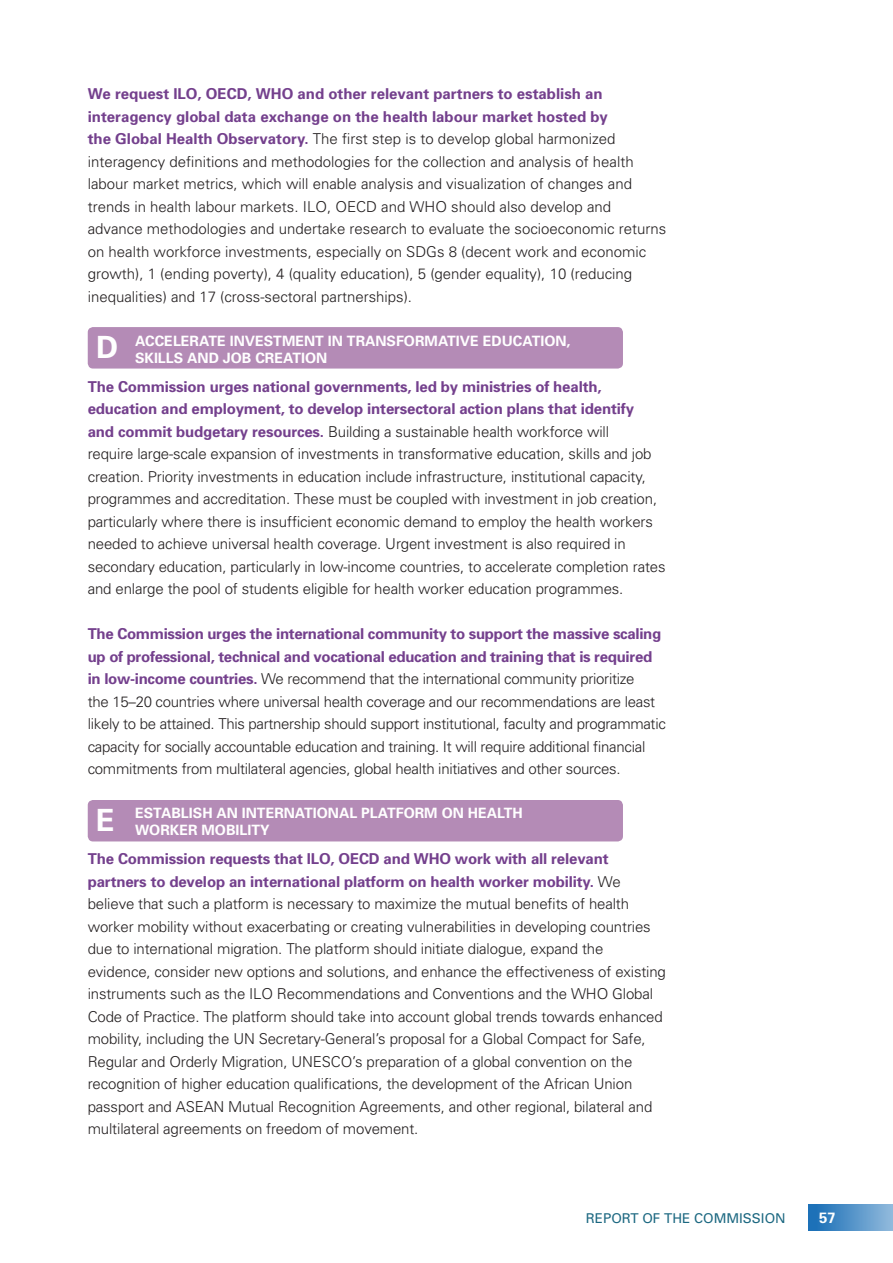
<style>
.page{position:relative;width:893px;height:1263px;background:#fff}
.page>*{position:absolute;margin:0;border:0;box-sizing:border-box;transform-origin:0 0}
.t1{font:700 30.6px "Univers";color:#fff}
.t2{font:300 15px/22.5px "Univers";letter-spacing:-.01em;color:#231f20}
.t3{font:700 15px "Univers";color:#fff}
.t4{font:700 14.25px/17.1px "Univers";color:#fff}
.t5{font:13.5px "Univers";color:#1c6881}
.s1{font-weight:700;color:#74408d}
</style>
<div class="page">
<div style="left:808px;top:1204px;width:85px;height:27px;background:linear-gradient(to right,#136ab5,#92badc)"></div>
<div style="left:88px;top:800px;width:535px;height:41px;background:#b48bb6;border-radius:5px"></div>
<div style="left:88px;top:327px;width:535px;height:42px;background:#b48bb6;border-radius:5px"></div>
<p class="t2" style="left:88px;top:82px;width:580px"><span class="s1">We request ILO, OECD, WHO and other relevant partners to establish an interagency global data exchange on the health labour market hosted by<br>the Global Health Observatory.</span> The first step is to develop global harmonized interagency definitions and methodologies for the collection and analysis of health labour market metrics, which will enable analysis and visualization of changes and trends in health labour markets. ILO, OECD and WHO should also develop and advance methodologies and undertake research to evaluate the socioeconomic returns on health workforce investments, especially on SDGs 8 (decent work and economic growth), 1 (ending poverty), 4 (quality education), 5 (gender equality), 10 (reducing inequalities) and 17 (cross-sectoral partnerships).</p>
<p class="t4" style="left:135px;top:332px;width:437px">ACCELERATE INVESTMENT IN TRANSFORMATIVE EDUCATION,<br>SKILLS AND JOB CREATION</p>
<p class="t2" style="left:88px;top:375px;width:579px"><span class="s1">The Commission urges national governments, led by ministries of health, education and employment, to develop intersectoral action plans that identify<br>and commit budgetary resources.</span> Building a sustainable health workforce will<br>require large-scale expansion of investments in transformative education, skills and job creation. Priority investments in education include infrastructure, institutional capacity, programmes and accreditation. These must be coupled with investment in job creation, particularly where there is insufficient economic demand to employ the health workers needed to achieve universal health coverage. Urgent investment is also required in secondary education, particularly in low-income countries, to accelerate completion rates and enlarge the pool of students eligible for health worker education programmes.</p>
<p class="t2" style="left:88px;top:622px;width:580px"><span class="s1">The Commission urges the international community to support the massive scaling up of professional, technical and vocational education and training that is required in low-income countries.</span> We recommend that the international community prioritize<br>the 15–20 countries where universal health coverage and our recommendations are least likely to be attained. This partnership should support institutional, faculty and programmatic capacity for socially accountable education and training. It will require additional financial commitments from multilateral agencies, global health initiatives and other sources.</p>
<p class="t4" style="left:135px;top:804px;width:389px">ESTABLISH AN INTERNATIONAL PLATFORM ON HEALTH<br>WORKER MOBILITY</p>
<p class="t2" style="left:88px;top:847px;width:580px"><span class="s1">The Commission requests that ILO, OECD and WHO work with all relevant partners to develop an international platform on health worker mobility.</span> We believe that such a platform is necessary to maximize the mutual benefits of health worker mobility without exacerbating or creating vulnerabilities in developing countries due to international migration. The platform should initiate dialogue, expand the evidence, consider new options and solutions, and enhance the effectiveness of existing instruments such as the ILO Recommendations and Conventions and the WHO Global Code of Practice. The platform should take into account global trends towards enhanced mobility, including the UN Secretary-General’s proposal for a Global Compact for Safe, Regular and Orderly Migration, UNESCO’s preparation of a global convention on the recognition of higher education qualifications, the development of the African Union passport and ASEAN Mutual Recognition Agreements, and other regional, bilateral and multilateral agreements on freedom of movement.</p>
<h1 class="t1" style="left:96px;top:327px;width:24px">D</h1>
<h1 class="t1" style="left:96px;top:800px;width:20px">E</h1>
<p class="t5" style="left:586px;top:1210px;width:201px">REPORT OF THE COMMISSION</p>
<p class="t3" style="left:819px;top:1208px;width:18px">57</p>
</div>
